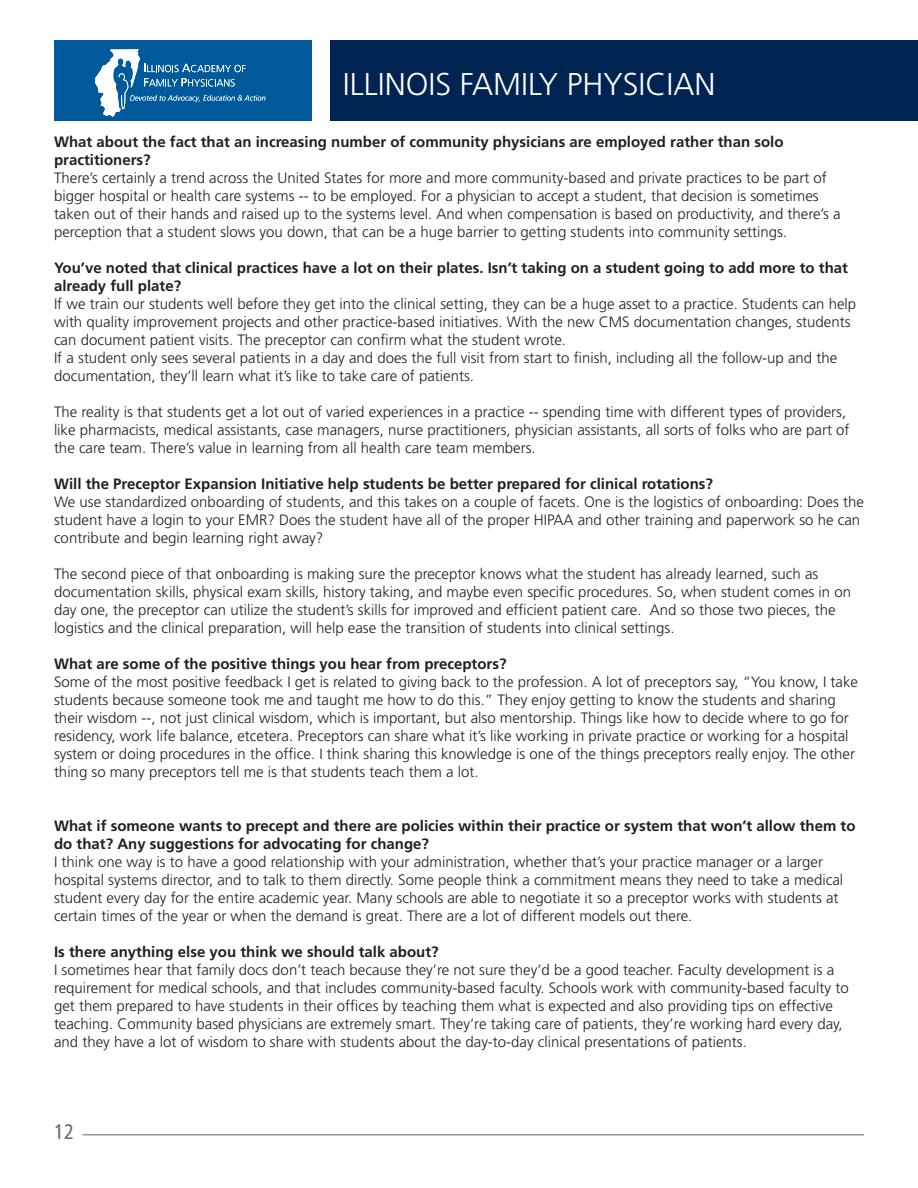
<style>
.page{position:relative;width:918px;height:1188px;background:#fff}
.page>*{position:absolute;margin:0;border:0;box-sizing:border-box;transform-origin:0 0}
.t1{font:300 31.5px "Frutiger";color:#fff}
.t2{font:condensed 21px "Frutiger";color:#726c6b}
.t3{font:300 15px/18px "Frutiger";color:#231f20}
.t4{font:700 15px/18px "Frutiger";color:#231f20}
</style>
<div class="page">
<div style="left:330px;top:40px;width:588px;height:82px;background:#002451"></div>
<div style="left:54px;top:40px;width:258px;height:82px;background:#00599b"></div>
<hr style="left:82px;top:1134px;width:782px;height:2px;background:#a1988a">
<svg style="left:95px;top:49px;width:170px;height:68px"></svg>
<h1 class="t1" style="left:343px;top:66px;width:374px">ILLINOIS FAMILY PHYSICIAN</h1>
<p class="t4" style="left:54px;top:132px;width:731px">What about the fact that an increasing number of community physicians are employed rather than solo practitioners?</p>
<p class="t3" style="left:54px;top:168px;width:788px">There’s certainly a trend across the United States for more and more community-based and private practices to be part of bigger hospital or health care systems -- to be employed. For a physician to accept a student, that decision is sometimes taken out of their hands and raised up to the systems level. And when compensation is based on productivity, and there’s a perception that a student slows you down, that can be a huge barrier to getting students into community settings.</p>
<p class="t4" style="left:54px;top:258px;width:796px">You’ve noted that clinical practices have a lot on their plates. Isn’t taking on a student going to add more to that already full plate?</p>
<p class="t3" style="left:54px;top:294px;width:804px">If we train our students well before they get into the clinical setting, they can be a huge asset to a practice. Students can help with quality improvement projects and other practice-based initiatives. With the new CMS documentation changes, students can document patient visits. The preceptor can confirm what the student wrote.</p>
<p class="t3" style="left:54px;top:348px;width:785px">If a student only sees several patients in a day and does the full visit from start to finish, including all the follow-up and the documentation, they’ll learn what it’s like to take care of patients.</p>
<p class="t3" style="left:54px;top:402px;width:797px">The reality is that students get a lot out of varied experiences in a practice -- spending time with different types of providers, like pharmacists, medical assistants, case managers, nurse practitioners, physician assistants, all sorts of folks who are part of the care team. There’s value in learning from all health care team members.</p>
<p class="t4" style="left:54px;top:474px;width:661px">Will the Preceptor Expansion Initiative help students be better prepared for clinical rotations?</p>
<p class="t3" style="left:54px;top:492px;width:811px">We use standardized onboarding of students, and this takes on a couple of facets. One is the logistics of onboarding: Does the student have a login to your EMR? Does the student have all of the proper HIPAA and other training and paperwork so he can contribute and begin learning right away?</p>
<p class="t3" style="left:54px;top:564px;width:799px">The second piece of that onboarding is making sure the preceptor knows what the student has already learned, such as documentation skills, physical exam skills, history taking, and maybe even specific procedures. So, when student comes in on day one, the preceptor can utilize the student’s skills for improved and efficient patient care. And so those two pieces, the logistics and the clinical preparation, will help ease the transition of students into clinical settings.</p>
<p class="t4" style="left:54px;top:654px;width:454px">What are some of the positive things you hear from preceptors?</p>
<p class="t3" style="left:54px;top:672px;width:806px">Some of the most positive feedback I get is related to giving back to the profession. A lot of preceptors say, “You know, I take students because someone took me and taught me how to do this.” They enjoy getting to know the students and sharing their wisdom --, not just clinical wisdom, which is important, but also mentorship. Things like how to decide where to go for residency, work life balance, etcetera. Preceptors can share what it’s like working in private practice or working for a hospital system or doing procedures in the office. I think sharing this knowledge is one of the things preceptors really enjoy. The other thing so many preceptors tell me is that students teach them a lot.</p>
<p class="t4" style="left:54px;top:816px;width:803px">What if someone wants to precept and there are policies within their practice or system that won’t allow them to do that? Any suggestions for advocating for change?</p>
<p class="t3" style="left:54px;top:852px;width:791px">I think one way is to have a good relationship with your administration, whether that’s your practice manager or a larger hospital systems director, and to talk to them directly. Some people think a commitment means they need to take a medical student every day for the entire academic year. Many schools are able to negotiate it so a preceptor works with students at certain times of the year or when the demand is great. There are a lot of different models out there.</p>
<p class="t4" style="left:54px;top:942px;width:386px">Is there anything else you think we should talk about?</p>
<p class="t3" style="left:54px;top:960px;width:796px">I sometimes hear that family docs don’t teach because they’re not sure they’d be a good teacher. Faculty development is a requirement for medical schools, and that includes community-based faculty. Schools work with community-based faculty to get them prepared to have students in their offices by teaching them what is expected and also providing tips on effective teaching. Community based physicians are extremely smart. They’re taking care of patients, they’re working hard every day, and they have a lot of wisdom to share with students about the day-to-day clinical presentations of patients.</p>
<h2 class="t2" style="left:54px;top:1120px;width:22px">12</h2>
</div>
